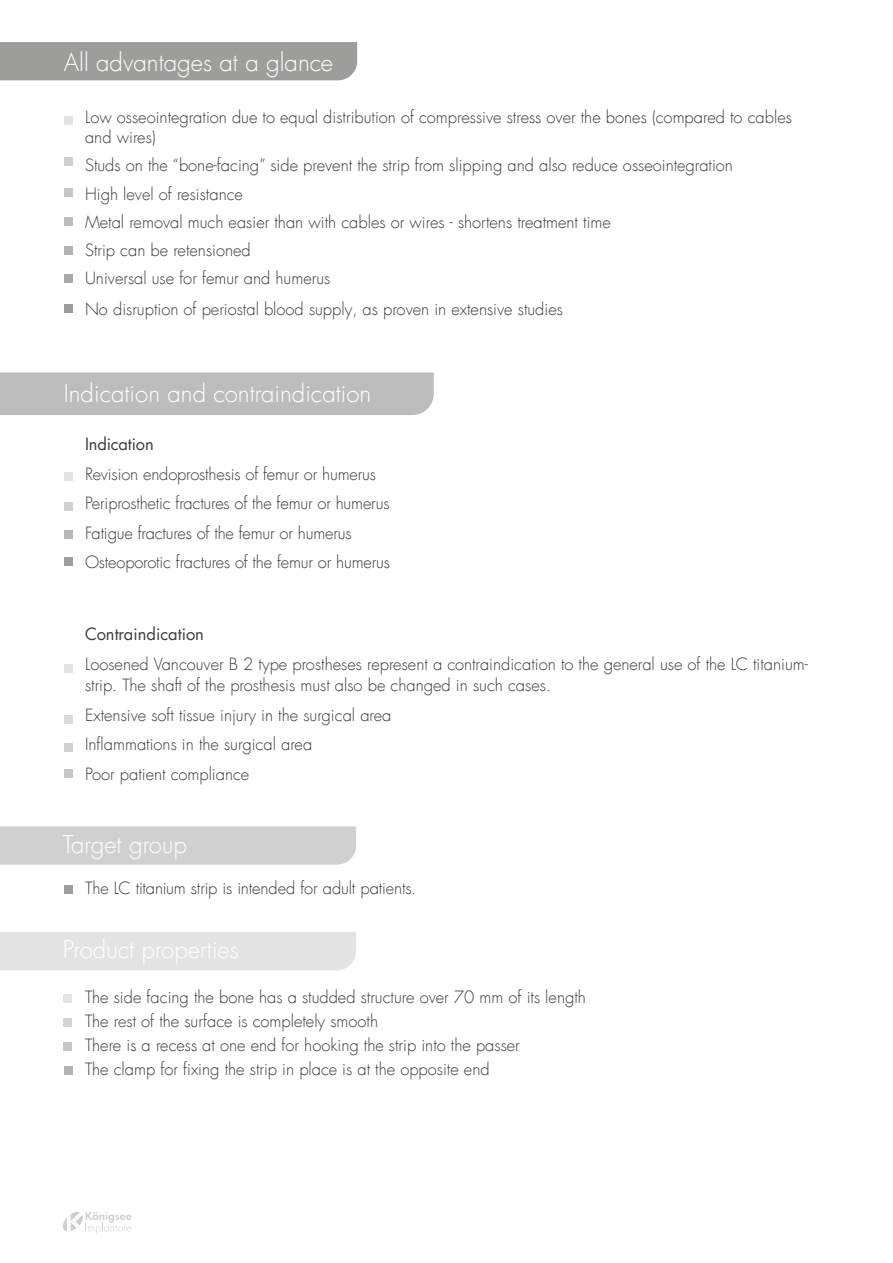
<style>
.page{position:relative;width:893px;height:1263px;background:#fff}
.page>*{position:absolute;margin:0;border:0;box-sizing:border-box;transform-origin:0 0}
.t1{font:300 24px "Futura Com";color:#fff}
.t2{font:300 16.5px/29.5px "Futura Com";color:#3c3c3b}
.t3{font:16.5px "Futura Com";color:#3c3c3b}
</style>
<div class="page">
<div style="left:0;top:42px;width:357px;height:38px;background:#9d9d9c"></div>
<div style="left:64px;top:116px;width:8px;height:9px;background:#e3e3e3"></div>
<div style="left:64px;top:189px;width:8px;height:8px;background:#c6c6c6"></div>
<div style="left:64px;top:157px;width:8px;height:9px;background:#d0d0d0"></div>
<div style="left:0;top:372px;width:434px;height:43px;background:#bcbcbc"></div>
<div style="left:64px;top:473px;width:8px;height:8px;background:#e3e3e3"></div>
<div style="left:64px;top:502px;width:8px;height:9px;background:#d0d0d0"></div>
<div style="left:64px;top:530px;width:8px;height:9px;background:#b8b7b7"></div>
<div style="left:0;top:826px;width:356px;height:39px;background:#d0d0d0"></div>
<div style="left:0;top:932px;width:356px;height:38px;background:#e3e3e3"></div>
<div style="left:64px;top:994px;width:8px;height:9px;background:#e3e3e3"></div>
<div style="left:64px;top:1018px;width:8px;height:9px;background:#d5d5d5"></div>
<div style="left:64px;top:1042px;width:8px;height:9px;background:#c6c6c6"></div>
<div style="left:64px;top:1067px;width:8px;height:8px;background:#b3b2b2"></div>
<div style="left:64px;top:275px;width:8px;height:8px;background:#a8a8a7"></div>
<div style="left:64px;top:217px;width:8px;height:8px;background:#bcbcbc"></div>
<div style="left:64px;top:246px;width:8px;height:8px;background:#b3b2b2"></div>
<div style="left:64px;top:304px;width:8px;height:8px;background:#9d9d9c"></div>
<div style="left:64px;top:664px;width:8px;height:9px;background:#e3e3e3"></div>
<div style="left:64px;top:715px;width:8px;height:9px;background:#dadada"></div>
<div style="left:64px;top:743px;width:8px;height:9px;background:#d0d0d0"></div>
<div style="left:64px;top:769px;width:8px;height:9px;background:#c6c6c6"></div>
<div style="left:64px;top:885px;width:8px;height:9px;background:#9d9d9c"></div>
<svg style="left:63px;top:1212px;width:69px;height:22px"></svg>
<div style="left:64px;top:557px;width:8px;height:9px;background:#9d9d9c"></div>
<h1 class="t1" style="left:64px;top:46px;width:271px">All advantages at a glance</h1>
<p class="t2" style="left:85px;top:107px;width:708px;line-height:19.8px">Low osseointegration due to equal distribution of compressive stress over the bones (compared to cables and wires)</p>
<p class="t2" style="left:85px;top:151px;width:649px;line-height:28.3px">Studs on the “bone-facing” side prevent the strip from slipping and also reduce osseointegration High level of resistance<br>Metal removal much easier than with cables or wires - shortens treatment time<br>Strip can be retensioned<br>Universal use for femur and humerus</p>
<p class="t2" style="left:85px;top:294px;width:479px">No disruption of periostal blood supply, as proven in extensive studies</p>
<h1 class="t1" style="left:64px;top:377px;width:309px">Indication and contraindication</h1>
<p class="t3" style="left:85px;top:433px;width:70px">Indication</p>
<p class="t2" style="left:85px;top:459px;width:306px">Revision endoprosthesis of femur or humerus Periprosthetic fractures of the femur or humerus Fatigue fractures of the femur or humerus Osteoporotic fractures of the femur or humerus</p>
<p class="t3" style="left:85px;top:623px;width:120px">Contraindication</p>
<p class="t2" style="left:85px;top:653px;width:724px;line-height:21px">Loosened Vancouver B 2 type prostheses represent a contraindication to the general use of the LC titanium&shy;strip. The shaft of the prosthesis must also be changed in such cases.</p>
<p class="t2" style="left:85px;top:700px;width:308px">Extensive soft tissue injury in the surgical area<br>Inflammations in the surgical area<br>Poor patient compliance</p>
<h1 class="t1" style="left:63px;top:828px;width:126px">Target group</h1>
<p class="t2" style="left:85px;top:873px;width:333px">The LC titanium strip is intended for adult patients.</p>
<h1 class="t1" style="left:63px;top:934px;width:178px">Product properties</h1>
<p class="t2" style="left:85px;top:985px;width:502px;line-height:24px">The side facing the bone has a studded structure over 70 mm of its length The rest of the surface is completely smooth<br>There is a recess at one end for hooking the strip into the passer<br>The clamp for fixing the strip in place is at the opposite end</p>
</div>
